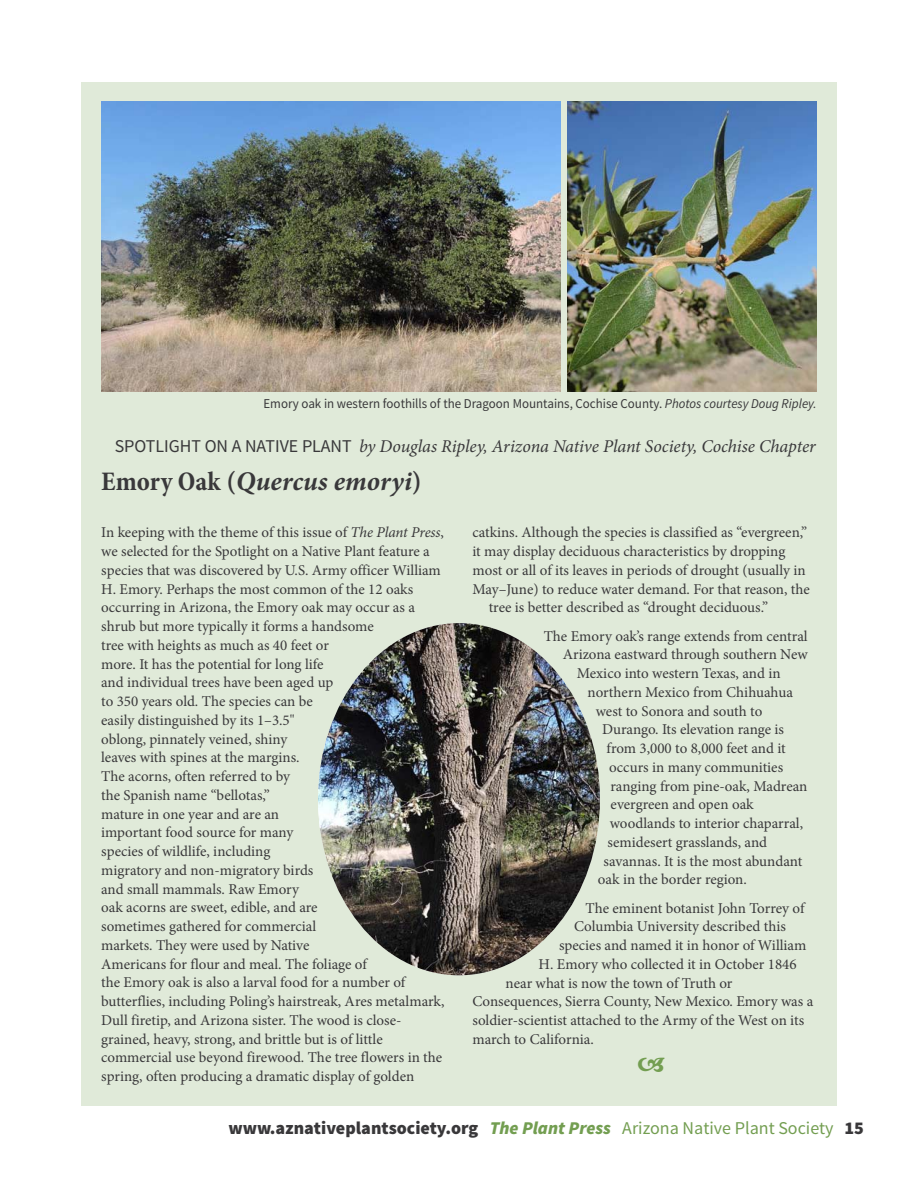
<style>
.page{position:relative;width:918px;height:1188px;background:#fff}
.page>*{position:absolute;margin:0;border:0;box-sizing:border-box;transform-origin:0 0}
.t1{font:italic 700 27px "Minion Pro";letter-spacing:.01em;color:#39383a}
.t2{font:italic 18px "Minion Pro";letter-spacing:-.005em;color:#39383a}
.t3{font:900 18px "Source Sans Pro";color:#39383a}
.t4{font:15px/18.8px "Minion Pro";color:#39383a}
.t5{font:13.5px "Source Sans Pro";color:#39383a;scale:.96 1}
.s1{font-style:italic}
.s2{font-family:"Source Sans Pro";font-style:normal}
.s3{font-style:normal;font-stretch:condensed}
.s4{font-style:normal}
.s5{font-style:italic;color:#739e51}
.s6{font-weight:400;color:#739e51}
</style>
<div class="page">
<div style="left:81px;top:82px;width:756px;height:1024px;background:#e0ead9"></div>
<img style="left:101px;top:101px;width:459px;height:290px">
<img style="left:318px;top:623px;width:282px;height:352px;border-radius:50%">
<img style="left:567px;top:101px;width:250px;height:290px">
<p class="t5" style="left:264px;top:399px;width:578px">Emory oak in western foothills of the Dragoon Mountains, Cochise County. <span class="s1">Photos courtesy Doug Ripley.</span></p>
<p class="t2" style="left:115px;top:439px;width:703px"><span class="s2">SPOTLIGHT ON A NATIVE PLANT</span> by Douglas Ripley, Arizona Native Plant Society, Cochise Chapter</p>
<h1 class="t1" style="left:101px;top:465px;width:322px"><span class="s3">Emory Oak</span> <span class="s4">(</span>Quercus emoryi<span class="s4">)</span></h1>
<p class="t4" style="left:101px;top:525px;width:345px">In keeping with the theme of this issue of <span class="s1">The Plant Press</span>, we selected for the Spotlight on a Native Plant feature a species that was discovered by U.S. Army officer William H. Emory. Perhaps the most common of the 12 oaks occurring in Arizona, the Emory oak may occur as a shrub but more typically it forms a handsome<br>tree with heights as much as 40 feet or<br>more. It has the potential for long life<br>and individual trees have been aged up<br>to 350 years old. The species can be<br>easily distinguished by its 1–3.5"<br>oblong, pinnately veined, shiny<br>leaves with spines at the margins.<br>The acorns, often referred to by<br>the Spanish name “bellotas,”<br>mature in one year and are an<br>important food source for many<br>species of wildlife, including<br>migratory and non-migratory birds<br>and small mammals. Raw Emory<br>oak acorns are sweet, edible, and are<br>sometimes gathered for commercial<br>markets. They were used by Native<br>Americans for flour and meal. The foliage of<br>the Emory oak is also a larval food for a number of butterflies, including Poling’s hairstreak, Ares metalmark, Dull firetip, and Arizona sister. The wood is close&shy;grained, heavy, strong, and brittle but is of little commercial use beyond firewood. The tree flowers in the spring, often producing a dramatic display of golden</p>
<p class="t4" style="left:472px;top:525px;width:336px">catkins. Although the species is classified as “evergreen,”</p>
<p class="t4" style="left:472px;top:543px;width:314px">it may display deciduous characteristics by dropping</p>
<p class="t4" style="left:472px;top:562px;width:335px">most or all of its leaves in periods of drought (usually in</p>
<p class="t4" style="left:472px;top:581px;width:339px">May–June) to reduce water demand. For that reason, the</p>
<p class="t4" style="left:489px;top:600px;width:281px">tree is better described as “drought deciduous.”</p>
<p class="t4" style="left:544px;top:628px;width:266px">The Emory oak’s range extends from central</p>
<p class="t4" style="left:563px;top:647px;width:247px">Arizona eastward through southern New</p>
<p class="t4" style="left:577px;top:665px;width:205px">Mexico into western Texas, and in</p>
<p class="t4" style="left:588px;top:684px;width:207px">northern Mexico from Chihuahua</p>
<p class="t4" style="left:596px;top:703px;width:168px">west to Sonora and south to</p>
<p class="t4" style="left:602px;top:722px;width:183px">Durango. Its elevation range is</p>
<p class="t4" style="left:606px;top:740px;width:181px">from 3,000 to 8,000 feet and it</p>
<p class="t4" style="left:609px;top:759px;width:176px">occurs in many communities</p>
<p class="t4" style="left:610px;top:778px;width:199px">ranging from pine-oak, Madrean</p>
<p class="t4" style="left:611px;top:797px;width:145px">evergreen and open oak</p>
<p class="t4" style="left:610px;top:815px;width:195px">woodlands to interior chaparral,</p>
<p class="t4" style="left:608px;top:834px;width:161px">semidesert grasslands, and</p>
<p class="t4" style="left:604px;top:853px;width:200px">savannas. It is the most abundant</p>
<p class="t4" style="left:598px;top:872px;width:151px">oak in the border region.</p>
<p class="t4" style="left:586px;top:900px;width:220px">The eminent botanist John Torrey of</p>
<p class="t4" style="left:574px;top:919px;width:213px">Columbia University described this</p>
<p class="t4" style="left:559px;top:937px;width:249px">species and named it in honor of William</p>
<p class="t4" style="left:539px;top:956px;width:260px">H. Emory who collected it in October 1846</p>
<p class="t4" style="left:506px;top:975px;width:228px">near what is now the town of Truth or</p>
<p class="t4" style="left:472px;top:994px;width:342px">Consequences, Sierra County, New Mexico. Emory was a</p>
<p class="t4" style="left:472px;top:1012px;width:333px">soldier-scientist attached to the Army of the West on its</p>
<p class="t4" style="left:472px;top:1031px;width:123px">march to California.</p>
<p class="t3" style="left:228px;top:1117px;width:637px">www.aznativeplantsociety.org <span class="s5">The Plant Press</span> <span class="s6">Arizona Native Plant Society</span> 15</p>
</div>
